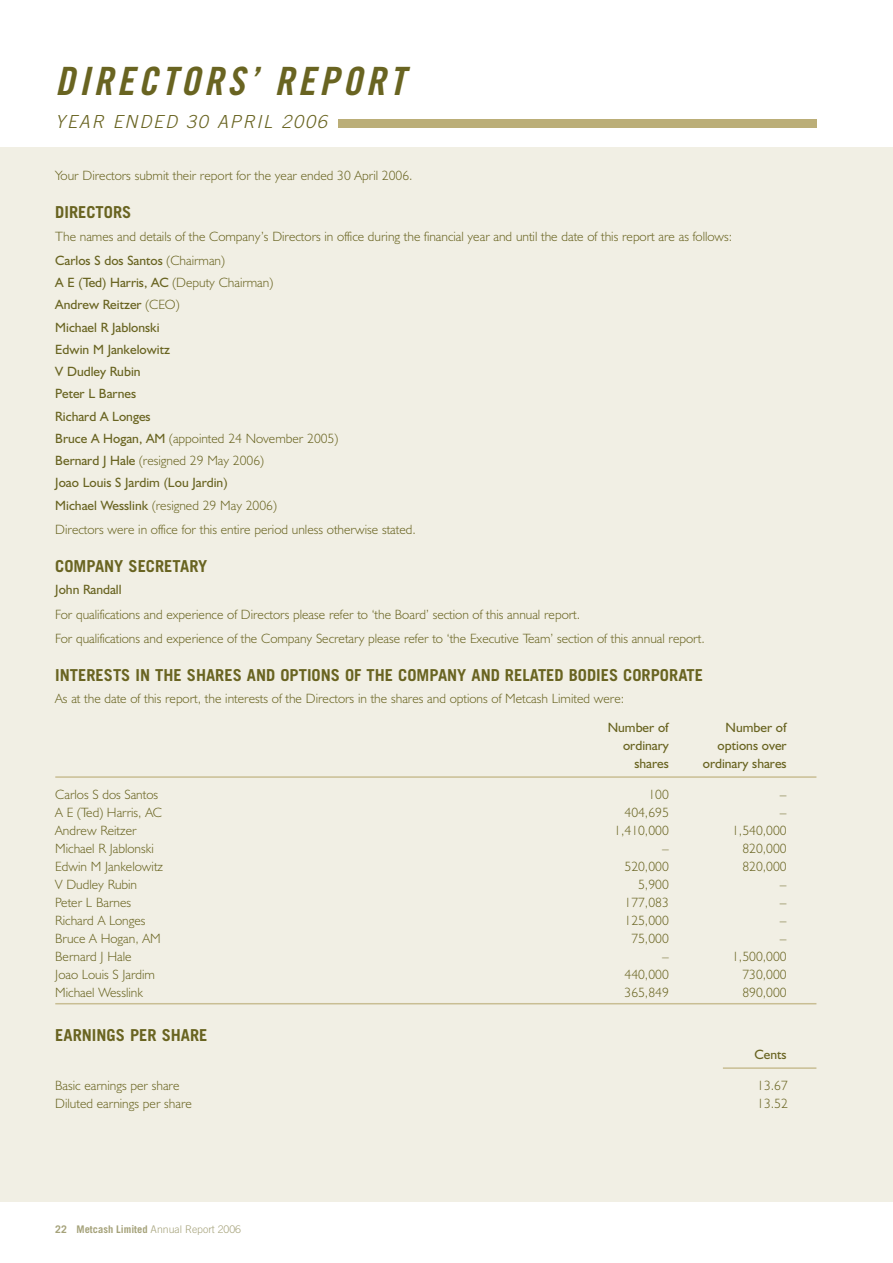
<style>
.page{position:relative;width:893px;height:1263px;background:#fff}
.page>*{position:absolute;margin:0;border:0;box-sizing:border-box;transform-origin:0 0}
.t1{font:39px "Trade Gothic Bold Cond Twenty Obl";letter-spacing:.1em;color:#696421}
.t2{font:italic 300 18px "Trade Gothic";letter-spacing:.1em;color:#696421}
.t3{font:700 16.5px "Trade Gothic";color:#696421}
.t4{font:300 13.5px/24.5px "Humanist 521 BT";color:#696421}
.t5{font:13.5px/22.2px "Humanist 521 BT";color:#696421}
.t6{font:700 10.5px "Trade Gothic";color:#a5a27a}
.s1{font-weight:400}
.s2{font-weight:300}
</style>
<div class="page">
<div style="left:0;top:147px;width:893px;height:1054px;background:#f1efe4"></div>
<hr style="left:55px;top:776px;width:761px;height:2px;background:#c9be93">
<hr style="left:55px;top:1003px;width:761px;height:1px;background:#c9be93">
<hr style="left:723px;top:1067px;width:93px;height:2px;background:#c9be93">
<div style="left:338px;top:119px;width:478px;height:9px;background:#bbae78"></div>
<h1 class="t1" style="left:55px;top:57px;width:351px">DIRECTORS’ REPORT</h1>
<h2 class="t2" style="left:55px;top:110px;width:273px">YEAR ENDED 30 APRIL 2006</h2>
<p class="t4" style="left:55px;top:163px;width:359px">Your Directors submit their report for the year ended 30 April 2006.</p>
<p class="t3" style="left:55px;top:202px;width:19px">DIRECTORS</p>
<p class="t4" style="left:55px;top:223px;width:679px">The names and details of the Company’s Directors in office during the financial year and until the date of this report are as follows:<br><span class="s1">Carlos S dos Santos</span> (Chairman)</p>
<p class="t5" style="left:55px;top:271px;width:284px">A E (Ted) Harris, AC <span class="s2">(Deputy Chairman)<br></span>Andrew Reitzer <span class="s2">(CEO)<br></span>Michael R Jablonski<br>Edwin M Jankelowitz<br>V Dudley Rubin<br>Peter L Barnes<br>Richard A Longes<br>Bruce A Hogan, AM <span class="s2">(appointed 24 November 2005)<br></span>Bernard J Hale <span class="s2">(resigned 29 May 2006)<br></span>Joao Louis S Jardim (Lou Jardin)<br>Michael Wesslink <span class="s2">(resigned 29 May 2006)</span></p>
<p class="t4" style="left:55px;top:517px;width:362px">Directors were in office for this entire period unless otherwise stated.</p>
<p class="t3" style="left:55px;top:556px;width:11px">COMPANY</p>
<p class="t3" style="left:129px;top:556px;width:10px">SECRETARY</p>
<p class="t5" style="left:55px;top:578px;width:68px">John Randall</p>
<p class="t4" style="left:55px;top:601px;width:651px">For qualifications and experience of Directors please refer to ‘the Board’ section of this annual report.<br>For qualifications and experience of the Company Secretary please refer to ‘the Executive Team’ section of this annual report.</p>
<p class="t3" style="left:55px;top:665px;width:649px">INTERESTS IN THE SHARES AND OPTIONS OF THE COMPANY AND RELATED BODIES CORPORATE</p>
<p class="t4" style="left:55px;top:686px;width:570px">As at the date of this report, the interests of the Directors in the shares and options of Metcash Limited were:</p>
<p class="t5" style="left:608px;top:716px;width:63px">Number of</p>
<p class="t5" style="left:725px;top:716px;width:63px">Number of</p>
<p class="t5" style="left:623px;top:734px;width:47px">ordinary</p>
<p class="t5" style="left:718px;top:734px;width:71px">options over</p>
<p class="t5" style="left:634px;top:752px;width:36px">shares</p>
<p class="t5" style="left:703px;top:752px;width:85px">ordinary shares</p>
<p class="t4" style="left:55px;top:781px;width:104px">Carlos S dos Santos</p>
<p class="t4" style="left:648px;top:781px;width:22px">100</p>
<p class="t4" style="left:780px;top:781px;width:8px">–</p>
<p class="t4" style="left:55px;top:799px;width:108px">A E (Ted) Harris, AC</p>
<p class="t4" style="left:624px;top:799px;width:46px">404,695</p>
<p class="t4" style="left:780px;top:799px;width:8px">–</p>
<p class="t4" style="left:55px;top:817px;width:83px">Andrew Reitzer</p>
<p class="t4" style="left:614px;top:817px;width:56px">1,410,000</p>
<p class="t4" style="left:732px;top:817px;width:56px">1,540,000</p>
<p class="t4" style="left:55px;top:835px;width:100px">Michael R Jablonski</p>
<p class="t4" style="left:662px;top:835px;width:8px">–</p>
<p class="t4" style="left:742px;top:835px;width:46px">820,000</p>
<p class="t4" style="left:55px;top:853px;width:109px">Edwin M Jankelowitz</p>
<p class="t4" style="left:624px;top:853px;width:46px">520,000</p>
<p class="t4" style="left:742px;top:853px;width:46px">820,000</p>
<p class="t4" style="left:55px;top:871px;width:83px">V Dudley Rubin</p>
<p class="t4" style="left:638px;top:871px;width:32px">5,900</p>
<p class="t4" style="left:780px;top:871px;width:8px">–</p>
<p class="t4" style="left:55px;top:889px;width:77px">Peter L Barnes</p>
<p class="t4" style="left:624px;top:889px;width:46px">177,083</p>
<p class="t4" style="left:780px;top:889px;width:8px">–</p>
<p class="t4" style="left:55px;top:907px;width:92px">Richard A Longes</p>
<p class="t4" style="left:624px;top:907px;width:46px">125,000</p>
<p class="t4" style="left:780px;top:907px;width:8px">–</p>
<p class="t4" style="left:55px;top:925px;width:107px">Bruce A Hogan, AM</p>
<p class="t4" style="left:631px;top:925px;width:39px">75,000</p>
<p class="t4" style="left:780px;top:925px;width:8px">–</p>
<p class="t4" style="left:55px;top:943px;width:78px">Bernard J Hale</p>
<p class="t4" style="left:662px;top:943px;width:8px">–</p>
<p class="t4" style="left:732px;top:943px;width:56px">1,500,000</p>
<p class="t4" style="left:55px;top:961px;width:101px">Joao Louis S Jardim</p>
<p class="t4" style="left:624px;top:961px;width:46px">440,000</p>
<p class="t4" style="left:742px;top:961px;width:46px">730,000</p>
<p class="t4" style="left:55px;top:979px;width:89px">Michael Wesslink</p>
<p class="t4" style="left:624px;top:979px;width:46px">365,849</p>
<p class="t4" style="left:742px;top:979px;width:46px">890,000</p>
<p class="t3" style="left:55px;top:1025px;width:10px">EARNINGS</p>
<p class="t3" style="left:130px;top:1025px;width:10px">PER</p>
<p class="t3" style="left:162px;top:1025px;width:10px">SHARE</p>
<p class="t5" style="left:754px;top:1043px;width:34px">Cents</p>
<p class="t4" style="left:55px;top:1072px;width:126px">Basic earnings per share</p>
<p class="t4" style="left:757px;top:1072px;width:32px">13.67</p>
<p class="t4" style="left:55px;top:1090px;width:138px">Diluted earnings per share</p>
<p class="t4" style="left:757px;top:1090px;width:32px">13.52</p>
<p class="t6" style="left:55px;top:1223px;width:187px">22 METCASH LIMITED <span class="s2">Annual Report 2006</span></p>
</div>
